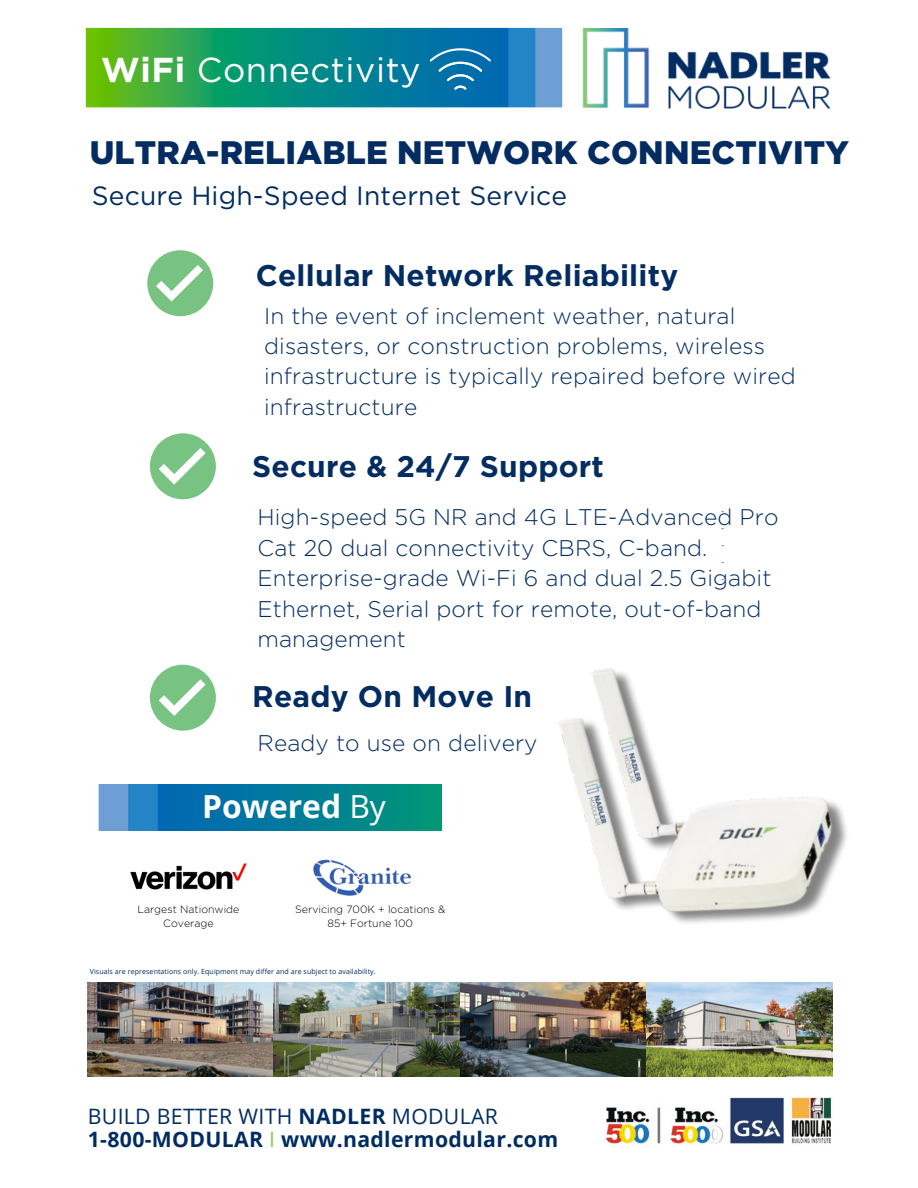
<style>
.page{position:relative;width:918px;height:1188px;background:#fff}
.page>*{position:absolute;margin:0;border:0;box-sizing:border-box;transform-origin:0 0}
.t1{font:34.5px "Gotham";letter-spacing:.015em;color:#fff}
.t2{font:900 32.55px "Gotham";letter-spacing:.005em;color:#032d62}
.t3{font:700 31.8px "Open Sans";color:#fff}
.t4{font:700 29.85px "Gotham";letter-spacing:.005em;color:#032d62}
.t5{font:26.4px "Gotham";letter-spacing:.005em;color:#032d62}
.t6{font:300 22.65px/30.3px "Gotham";letter-spacing:.005em;color:#032d62}
.t7{font:700 21.15px/23.2px "Open Sans";letter-spacing:.015em;color:#002c62}
.t8{font:300 10.5px/14.1px "Gotham";color:#000;text-align:center}
.t9{font:8.1px/17px "Open Sans";color:#032d62;text-align:justify}
.t10{font:7.05px "Open Sans";letter-spacing:.01em;color:#002c62}
.s1{font-weight:700}
.s2{font-weight:400}
.s3{font-weight:400;color:#8ac755}
</style>
<div class="page">
<img style="left:87px;top:982px;width:559px;height:95px">
<img style="left:583px;top:29px;width:66px;height:79px">
<img style="left:668px;top:51px;width:163px;height:58px">
<img style="left:605px;top:1097px;width:226px;height:47px">
<img style="left:786px;top:1018px;width:47px;height:58px">
<img style="left:646px;top:1053px;width:140px;height:24px">
<img style="left:646px;top:1018px;width:185px;height:35px">
<img style="left:85px;top:27px;width:478px;height:81px">
<div style="left:147px;top:250px;width:66px;height:66px;background:#78c282;border-radius:50%"></div>
<svg style="left:156px;top:265px;width:47px;height:37px"></svg>
<div style="left:150px;top:433px;width:66px;height:66px;background:#78c282;border-radius:50%"></div>
<svg style="left:159px;top:448px;width:47px;height:37px"></svg>
<div style="left:150px;top:665px;width:66px;height:66px;background:#78c282;border-radius:50%"></div>
<svg style="left:159px;top:679px;width:47px;height:37px"></svg>
<img style="left:401px;top:668px;width:446px;height:350px">
<img style="left:610px;top:729px;width:39px;height:65px">
<img style="left:576px;top:771px;width:39px;height:65px">
<img style="left:98px;top:785px;width:344px;height:46px">
<img style="left:313px;top:858px;width:117px;height:41px">
<svg style="left:430px;top:48px;width:60px;height:41px;background:#2382b5"></svg>
<img style="left:130px;top:863px;width:117px;height:27px">
<h6 class="t1" style="left:101px;top:49px;width:321px"><span class="s1">WiFi</span> Connectivity</h6>
<h2 class="t2" style="left:90px;top:132px;width:761px">ULTRA-RELIABLE NETWORK CONNECTIVITY</h2>
<h6 class="t5" style="left:92px;top:180px;width:477px">Secure High-Speed Internet Service</h6>
<p class="t4" style="left:256px;top:257px;width:424px">Cellular Network Reliability</p>
<p class="t6" style="left:264px;top:300px;width:533px">In the event of inclement weather, natural disasters, or construction problems, wireless infrastructure is typically repaired before wired infrastructure</p>
<p class="t4" style="left:252px;top:448px;width:353px">Secure &amp; 24/7 Support</p>
<h3 class="t6" style="left:257px;top:502px;width:523px">High-speed 5G NR and 4G LTE-Advanced Pro Cat 20 dual connectivity CBRS, C-band.<br>Enterprise-grade Wi-Fi 6 and dual 2.5 Gigabit Ethernet, Serial port for remote, out-of-band management</h3>
<p class="t9" style="left:722px;top:502px;width:4px">- - - - -</p>
<p class="t4" style="left:252px;top:679px;width:281px">Ready On Move In</p>
<p class="t6" style="left:257px;top:728px;width:282px">Ready to use on delivery</p>
<p class="t3" style="left:202px;top:784px;width:185px">Powered <span class="s2">By</span></p>
<p class="t8" style="left:138px;top:902px;width:103px">Largest Nationwide<br>Coverage</p>
<p class="t8" style="left:295px;top:902px;width:152px">Servicing 700K + locations &amp;<br>85+ Fortune 100</p>
<p class="t10" style="left:90px;top:966px;width:288px">Visuals are representations only. Equipment may differ and are subject to availability.</p>
<p class="t7" style="left:88px;top:1104px;width:472px"><span class="s2">BUILD BETTER WITH</span> NADLER <span class="s2">MODULAR<br></span>1-800-MODULAR <span class="s3">I</span> www.nadlermodular.com</p>
</div>
